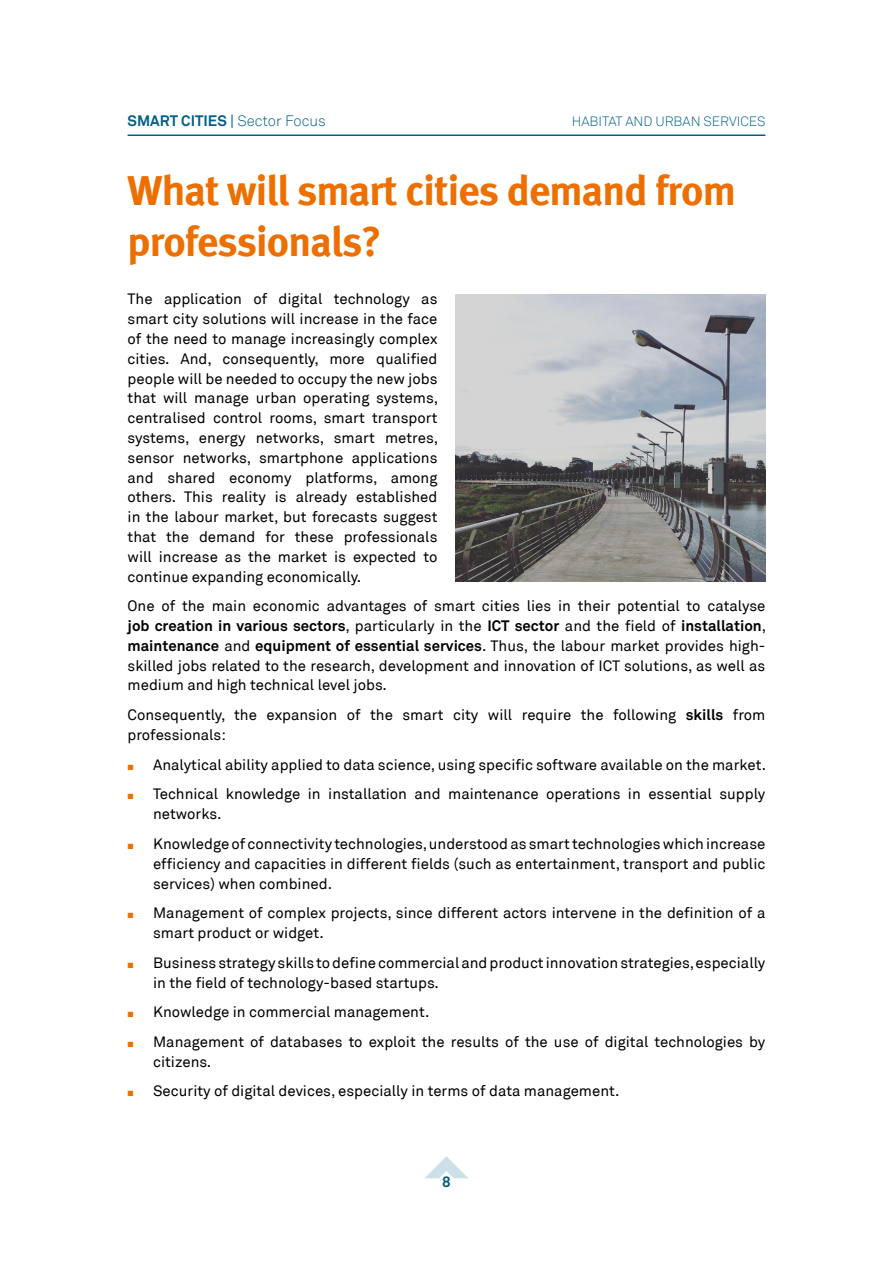
<style>
.page{position:relative;width:893px;height:1263px;background:#fff}
.page>*{position:absolute;margin:0;border:0;box-sizing:border-box;transform-origin:0 0}
.t1{font:700 42px/50.4px "Meta";letter-spacing:-.02em;color:#ed6f00}
.t2{font:15px/19.8px "Akkurat";color:#000}
.t3{font:700 15px "Akkurat";color:#005e85}
.t4{font:300 13.5px "Akkurat";color:#005e85}
.s1{font-weight:400}
.s2{font-weight:300}
.s3{font-weight:700}
</style>
<div class="page">
<hr style="left:128px;top:134px;width:637px;height:2px;background:#005e85">
<svg style="left:425px;top:1156px;width:43px;height:22px"></svg>
<img style="left:455px;top:294px;width:310px;height:287px">
<p class="t3" style="left:128px;top:111px;width:200px">SMART CITIES <span class="s1">|</span> <span class="s2">Sector Focus</span></p>
<p class="t4" style="left:572px;top:113px;width:195px">HABITAT AND URBAN SERVICES</p>
<h1 class="t1" style="left:128px;top:165px;width:610px">What will smart cities demand from professionals?</h1>
<p class="t2" style="left:128px;top:289px;width:312px;text-align:justify">The application of digital technology as smart city solutions will increase in the face of the need to manage increasingly complex cities. And, consequently, more qualified people will be needed to occupy the new jobs that will manage urban operating systems, centralised control rooms, smart transport systems, energy networks, smart metres, sensor networks, smartphone applications and shared economy platforms, among others. This reality is already established in the labour market, but forecasts suggest that the demand for these professionals will increase as the market is expected to continue expanding economically.</p>
<p class="t2" style="left:128px;top:596px;width:640px;text-align:justify">One of the main economic advantages of smart cities lies in their potential to catalyse <span class="s3">job creation in various sectors</span>, particularly in the <span class="s3">ICT sector</span> and the field of <span class="s3">installation</span>, <span class="s3">maintenance</span> and <span class="s3">equipment of essential services</span>. Thus, the labour market provides high&shy;skilled jobs related to the research, development and innovation of ICT solutions, as well as medium and high technical level jobs.</p>
<p class="t2" style="left:128px;top:705px;width:639px">Consequently, the expansion of the smart city will require the following <span class="s3">skills</span> from professionals:</p>
<p class="t2" style="left:153px;top:750px;width:615px;line-height:29.7px">Analytical ability applied to data science, using specific software available on the market.<br>Technical knowledge in installation and maintenance operations in essential supply</p>
<p class="t2" style="left:153px;top:799px;width:614px;line-height:29.7px">networks.<br>Knowledge of connectivity technologies, understood as smart technologies which increase</p>
<p class="t2" style="left:153px;top:854px;width:614px">efficiency and capacities in different fields (such as entertainment, transport and public services) when combined.</p>
<p class="t2" style="left:153px;top:903px;width:614px">Management of complex projects, since different actors intervene in the definition of a smart product or widget.</p>
<p class="t2" style="left:153px;top:953px;width:614px">Business strategy skills to define commercial and product innovation strategies, especially in the field of technology-based startups.</p>
<p class="t2" style="left:153px;top:997px;width:614px;line-height:29.7px">Knowledge in commercial management.<br>Management of databases to exploit the results of the use of digital technologies by</p>
<p class="t2" style="left:153px;top:1047px;width:465px;line-height:29.7px">citizens.<br>Security of digital devices, especially in terms of data management.</p>
<p class="t3" style="left:442px;top:1172px;width:10px">8</p>
</div>
